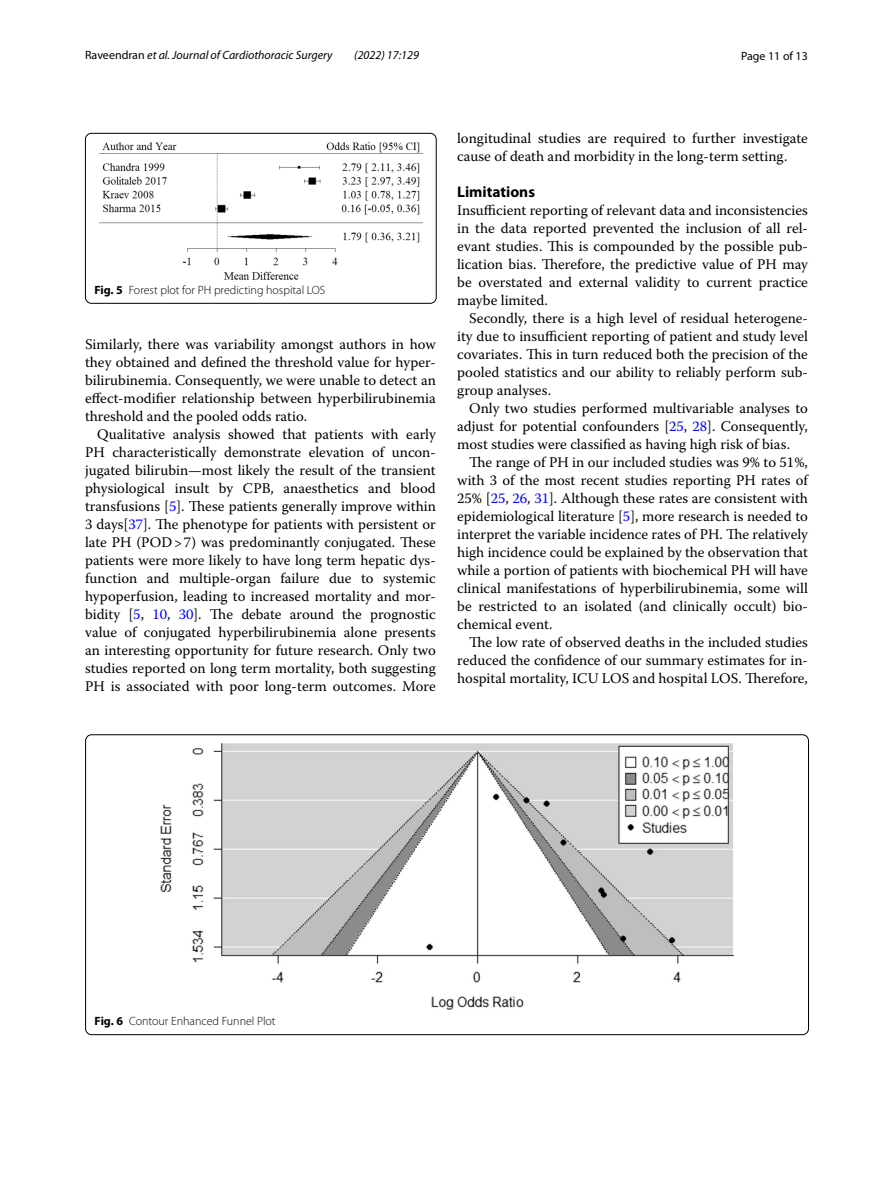
<style>
.page{position:relative;width:893px;height:1187px;background:#fff}
.page>*{position:absolute;margin:0;border:0;box-sizing:border-box;transform-origin:0 0}
.t1{font:700 15.45px "Myriad Pro";color:#000}
.t2{font:14.7px/18px "Warnock Pro";color:#000;text-align:justify}
.t3{font:300 12px "Myriad Pro";color:#000}
.t4{font:italic 12px "Myriad Pro";color:#000}
.t5{font:12px "Myriad Pro";color:#000}
.s1{font-style:normal}
.s2{font-weight:700}
.s3{color:#00f}
</style>
<div class="page">
<img style="left:99px;top:142px;width:323px;height:137px">
<div style="left:85px;top:133px;width:351px;height:170px;border:1px solid #000;border-radius:6px"></div>
<img style="left:160px;top:743px;width:574px;height:266px">
<p class="t4" style="left:85px;top:48px;width:249px"><span class="s1">Raveendran</span> et al. Journal of Cardiothoracic Surgery</p>
<p class="t4" style="left:354px;top:48px;width:66px">(2022) 17:129</p>
<p class="t5" style="left:741px;top:48px;width:68px">Page 11 of 13</p>
<p class="t3" style="left:94px;top:283px;width:233px"><span class="s2">Fig. 5</span> Forest plot for PH predicting hospital LOS</p>
<p class="t2" style="left:85px;top:335px;width:352px">Similarly, there was variability amongst authors in how they obtained and defined the threshold value for hyper&shy;bilirubinemia. Consequently, we were unable to detect an effect-modifier relationship between hyperbilirubinemia threshold and the pooled odds ratio.</p>
<p class="t2" style="left:85px;top:425px;width:352px;text-indent:12px">Qualitative analysis showed that patients with early PH characteristically demonstrate elevation of uncon&shy;jugated bilirubin—most likely the result of the transient physiological insult by CPB, anaesthetics and blood transfusions [<span class="s3">5</span>]. These patients generally improve within 3 days[<span class="s3">37</span>]. The phenotype for patients with persistent or late PH (POD&gt;7) was predominantly conjugated. These patients were more likely to have long term hepatic dys&shy;function and multiple-organ failure due to systemic hypoperfusion, leading to increased mortality and mor&shy;bidity [<span class="s3">5</span>, <span class="s3">10</span>, <span class="s3">30</span>]. The debate around the prognostic value of conjugated hyperbilirubinemia alone presents an interesting opportunity for future research. Only two studies reported on long term mortality, both suggesting PH is associated with poor long-term outcomes. More</p>
<p class="t2" style="left:457px;top:128px;width:352px">longitudinal studies are required to further investigate cause of death and morbidity in the long-term setting.</p>
<p class="t1" style="left:457px;top:181px;width:79px">Limitations</p>
<p class="t2" style="left:457px;top:200px;width:352px">Insufficient reporting of relevant data and inconsistencies in the data reported prevented the inclusion of all rel&shy;evant studies. This is compounded by the possible pub&shy;lication bias. Therefore, the predictive value of PH may be overstated and external validity to current practice maybe limited.</p>
<p class="t2" style="left:457px;top:308px;width:352px;text-indent:12px">Secondly, there is a high level of residual heterogene&shy;ity due to insufficient reporting of patient and study level covariates. This in turn reduced both the precision of the pooled statistics and our ability to reliably perform sub&shy;group analyses.</p>
<p class="t2" style="left:457px;top:398px;width:352px;text-indent:12px">Only two studies performed multivariable analyses to adjust for potential confounders [<span class="s3">25</span>, <span class="s3">28</span>]. Consequently, most studies were classified as having high risk of bias.</p>
<p class="t2" style="left:457px;top:452px;width:352px;text-indent:12px">The range of PH in our included studies was 9% to 51%, with 3 of the most recent studies reporting PH rates of 25% [<span class="s3">25</span>, <span class="s3">26</span>, <span class="s3">31</span>]. Although these rates are consistent with epidemiological literature [<span class="s3">5</span>], more research is needed to interpret the variable incidence rates of PH. The relatively high incidence could be explained by the observation that while a portion of patients with biochemical PH will have clinical manifestations of hyperbilirubinemia, some will be restricted to an isolated (and clinically occult) bio&shy;chemical event.</p>
<p class="t2" style="left:457px;top:632px;width:352px;text-indent:12px">The low rate of observed deaths in the included studies reduced the confidence of our summary estimates for in&shy;hospital mortality, ICU LOS and hospital LOS. Therefore,</p>
<p class="t3" style="left:95px;top:1014px;width:183px"><span class="s2">Fig. 6</span> Contour Enhanced Funnel Plot</p>
</div>
